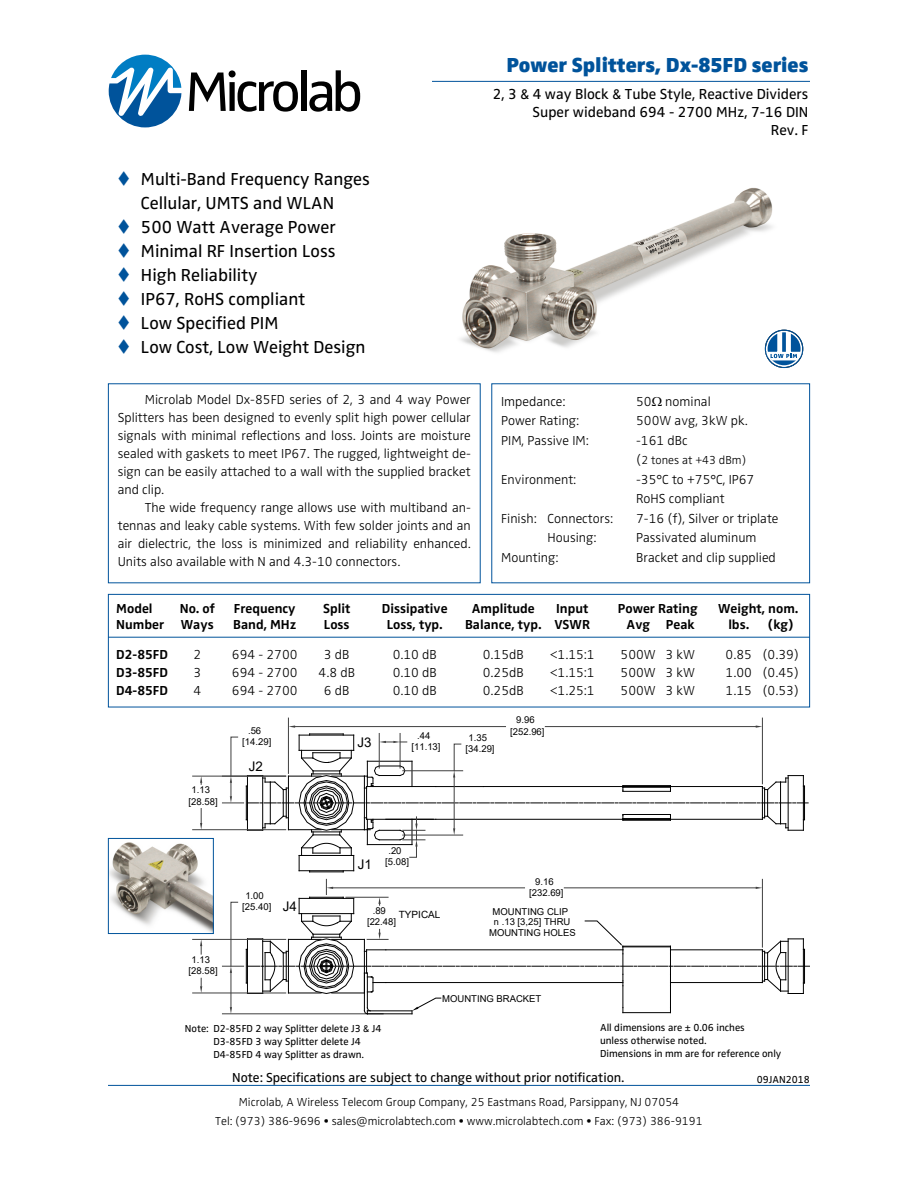
<style>
.page{position:relative;width:918px;height:1188px;background:#fff}
.page>*{position:absolute;margin:0;border:0;box-sizing:border-box;transform-origin:0 0}
.t1{font:900 21px "Zwo Pro";color:#00539b}
.t2{font:18px/24px "Zwo Pro";color:#000}
.t3{font:15px/18px "Zwo Pro";color:#000;text-align:right}
.t4{font:300 13.5px/18px "Zwo Pro";color:#000;text-align:justify}
.t5{font:700 13.5px "Zwo Pro";color:#000}
.t6{font:13.5px "Zwo Pro";color:#000}
.t7{font:13.35px "Arial";color:#000}
.t8{font:300 12px/18.9px "Zwo Pro";color:#000;text-align:center}
.t9{font:10.5px/12.6px "Zwo Pro";color:#000}
.t10{font:9.9px "Arial";color:#000}
.t11{font:9.45px/11.4px "Arial";color:#000;text-align:center}
.s1{color:#00539b}
.s2{font-size:13.5px}
.s3{font-size:9.15px}
</style>
<div class="page">
<img style="left:460px;top:187px;width:351px;height:215px">
<svg style="left:189px;top:70px;width:109px;height:42px"></svg>
<div style="left:301px;top:70px;width:5px;height:41px;background:#000"></div>
<svg style="left:309px;top:70px;width:51px;height:42px"></svg>
<svg style="left:109px;top:55px;width:72px;height:72px"></svg>
<hr style="left:108px;top:1085px;width:702px;height:1px;background:#00539b">
<hr style="left:310px;top:872px;width:33px;height:1px;background:#000">
<hr style="left:762px;top:718px;width:1px;height:66px;background:#3f3f3f">
<hr style="left:288px;top:718px;width:1px;height:55px;background:#3f3f3f">
<hr style="left:545px;top:726px;width:211px;height:1px;background:#3f3f3f">
<hr style="left:295px;top:726px;width:211px;height:1px;background:#3f3f3f">
<svg style="left:756px;top:725px;width:6px;height:3px"></svg>
<svg style="left:288px;top:725px;width:7px;height:3px"></svg>
<hr style="left:193px;top:776px;width:93px;height:1px;background:#3f3f3f">
<hr style="left:193px;top:829px;width:93px;height:1px;background:#3f3f3f">
<svg style="left:200px;top:776px;width:2px;height:8px"></svg>
<svg style="left:200px;top:809px;width:2px;height:21px"></svg>
<hr style="left:193px;top:939px;width:93px;height:1px;background:#3f3f3f">
<hr style="left:193px;top:993px;width:93px;height:1px;background:#3f3f3f">
<svg style="left:200px;top:939px;width:2px;height:15px"></svg>
<svg style="left:200px;top:978px;width:2px;height:15px"></svg>
<hr style="left:400px;top:733px;width:1px;height:35px;background:#3f3f3f">
<hr style="left:379px;top:733px;width:1px;height:35px;background:#3f3f3f">
<svg style="left:222px;top:734px;width:586px;height:138px"></svg>
<svg style="left:220px;top:879px;width:590px;height:136px"></svg>
<div style="left:108px;top:384px;width:372px;height:199px;background:#fff"></div>
<div style="left:108px;top:594px;width:702px;height:113px;border:1px solid #00539b"></div>
<div style="left:492px;top:384px;width:318px;height:199px;background:#fff"></div>
<img style="left:110px;top:842px;width:102px;height:90px">
<div style="left:108px;top:838px;width:106px;height:96px;border:1px solid #00539b"></div>
<hr style="left:108px;top:637px;width:702px;height:1px;background:#00539b">
<hr style="left:432px;top:81px;width:378px;height:1px;background:#00539b">
<svg style="left:765px;top:330px;width:38px;height:38px"></svg>
<svg style="left:768px;top:332px;width:33px;height:33px"></svg>
<div style="left:765px;top:330px;width:38px;height:38px;border:1px solid #00539b;border-radius:50%"></div>
<svg style="left:765px;top:331px;width:39px;height:29px"></svg>
<h2 class="t2" style="left:141px;top:167px;width:230px;text-indent:-24px"><span class="s1">▼</span> Multi-Band Frequency Ranges<br>Cellular, UMTS and WLAN</h2>
<h2 class="t2" style="left:117px;top:215px;width:220px"><span class="s1">▼</span> 500 Watt Average Power</h2>
<h2 class="t2" style="left:117px;top:239px;width:220px"><span class="s1">▼</span> Minimal RF Insertion Loss</h2>
<h2 class="t2" style="left:117px;top:263px;width:142px"><span class="s1">▼</span> High Reliability</h2>
<h2 class="t2" style="left:117px;top:287px;width:190px"><span class="s1">▼</span> IP67, RoHS compliant</h2>
<h2 class="t2" style="left:117px;top:311px;width:163px"><span class="s1">▼</span> Low Specified PIM</h2>
<h2 class="t2" style="left:117px;top:335px;width:250px"><span class="s1">▼</span> Low Cost, Low Weight Design</h2>
<h1 class="t1" style="left:506px;top:52px;width:304px">Power Splitters, Dx-85FD series</h1>
<p class="t3" style="left:493px;top:85px;width:317px">2, 3 &amp; 4 way Block &amp; Tube Style, Reactive Dividers<br>Super wideband 694 - 2700 MHz, 7-16 DIN<br>Rev. F</p>
<p class="t4" style="left:118px;top:391px;width:355px;text-indent:27px">Microlab Model Dx-85FD series of 2, 3 and 4 way Power Splitters has been designed to evenly split high power cellular signals with minimal reflections and loss. Joints are moisture sealed with gaskets to meet IP67. The rugged, lightweight de&shy;sign can be easily attached to a wall with the supplied bracket and clip.</p>
<p class="t4" style="left:118px;top:498px;width:355px;text-indent:27px">The wide frequency range allows use with multiband an&shy;tennas and leaky cable systems. With few solder joints and an air dielectric, the loss is minimized and reliability enhanced.<br>Units also available with N and 4.3-10 connectors.</p>
<p class="t5" style="left:116px;top:601px;width:38px">Model</p>
<p class="t5" style="left:180px;top:601px;width:36px">No. of</p>
<p class="t5" style="left:234px;top:601px;width:63px">Frequency</p>
<p class="t5" style="left:323px;top:601px;width:29px">Split</p>
<p class="t5" style="left:382px;top:601px;width:67px">Dissipative</p>
<p class="t5" style="left:472px;top:601px;width:65px">Amplitude</p>
<p class="t5" style="left:556px;top:601px;width:34px">Input</p>
<p class="t5" style="left:618px;top:601px;width:81px">Power Rating</p>
<p class="t5" style="left:718px;top:601px;width:82px">Weight, nom.</p>
<p class="t5" style="left:116px;top:617px;width:99px">Number Ways</p>
<p class="t5" style="left:233px;top:617px;width:65px">Band, MHz</p>
<p class="t5" style="left:324px;top:617px;width:27px">Loss</p>
<p class="t5" style="left:387px;top:617px;width:57px">Loss, typ.</p>
<p class="t5" style="left:465px;top:617px;width:127px">Balance, typ. VSWR</p>
<p class="t5" style="left:626px;top:617px;width:70px">Avg Peak</p>
<p class="t5" style="left:728px;top:617px;width:22px">lbs.</p>
<p class="t5" style="left:768px;top:617px;width:28px">(kg)</p>
<p class="t5" style="left:116px;top:647px;width:53px">D2-85FD</p>
<p class="t4" style="left:193px;top:646px;width:9px">2</p>
<p class="t4" style="left:232px;top:646px;width:67px">694 - 2700</p>
<p class="t4" style="left:324px;top:646px;width:27px">3 dB</p>
<p class="t4" style="left:393px;top:646px;width:46px">0.10 dB</p>
<p class="t4" style="left:483px;top:646px;width:42px">0.15dB</p>
<p class="t4" style="left:550px;top:646px;width:46px">&lt;1.15:1</p>
<p class="t4" style="left:621px;top:646px;width:76px">500W 3 kW</p>
<p class="t4" style="left:726px;top:646px;width:75px">0.85 (0.39)</p>
<p class="t5" style="left:116px;top:665px;width:53px">D3-85FD</p>
<p class="t4" style="left:193px;top:664px;width:9px">3</p>
<p class="t4" style="left:232px;top:664px;width:67px">694 - 2700</p>
<p class="t4" style="left:319px;top:664px;width:38px">4.8 dB</p>
<p class="t4" style="left:393px;top:664px;width:46px">0.10 dB</p>
<p class="t4" style="left:483px;top:664px;width:42px">0.25dB</p>
<p class="t4" style="left:550px;top:664px;width:46px">&lt;1.15:1</p>
<p class="t4" style="left:621px;top:664px;width:76px">500W 3 kW</p>
<p class="t4" style="left:726px;top:664px;width:75px">1.00 (0.45)</p>
<p class="t5" style="left:116px;top:683px;width:53px">D4-85FD</p>
<p class="t4" style="left:193px;top:682px;width:9px">4</p>
<p class="t4" style="left:232px;top:682px;width:67px">694 - 2700</p>
<p class="t4" style="left:324px;top:682px;width:27px">6 dB</p>
<p class="t4" style="left:393px;top:682px;width:46px">0.10 dB</p>
<p class="t4" style="left:483px;top:682px;width:42px">0.25dB</p>
<p class="t4" style="left:550px;top:682px;width:46px">&lt;1.25:1</p>
<p class="t4" style="left:621px;top:682px;width:76px">500W 3 kW</p>
<p class="t4" style="left:726px;top:682px;width:75px">1.15 (0.53)</p>
<p class="t4" style="left:501px;top:393px;width:66px">Impedance:</p>
<p class="t4" style="left:636px;top:393px;width:76px">50 nominal</p>
<p class="t4" style="left:501px;top:412px;width:80px">Power Rating:</p>
<p class="t4" style="left:636px;top:412px;width:113px">500W avg, 3kW pk.</p>
<p class="t4" style="left:501px;top:432px;width:89px">PIM, Passive IM:</p>
<p class="t4" style="left:636px;top:432px;width:53px">-161 dBc</p>
<p class="t8" style="left:636px;top:451px;width:112px"><span class="s2">(</span>2 tones at +43 dBm)</p>
<p class="t4" style="left:501px;top:471px;width:77px">Environment:</p>
<p class="t4" style="left:636px;top:470px;width:120px;line-height:19.5px">-35°C to +75°C, IP67<br>RoHS compliant</p>
<p class="t4" style="left:501px;top:510px;width:113px">Finish: Connectors:</p>
<p class="t4" style="left:636px;top:510px;width:144px">7-16 (f), Silver or triplate</p>
<p class="t4" style="left:548px;top:529px;width:50px">Housing:</p>
<p class="t4" style="left:636px;top:529px;width:122px">Passivated aluminum</p>
<p class="t4" style="left:501px;top:549px;width:59px">Mounting:</p>
<p class="t4" style="left:636px;top:549px;width:141px">Bracket and clip supplied</p>
<p class="t11" style="left:516px;top:714px;width:20px">9.96</p>
<p class="t11" style="left:248px;top:725px;width:15px">.56</p>
<p class="t11" style="left:510px;top:726px;width:36px">[252.96]</p>
<p class="t11" style="left:242px;top:736px;width:31px">[14.29]</p>
<p class="t11" style="left:411px;top:730px;width:31px">.44 [11.13]</p>
<p class="t11" style="left:466px;top:732px;width:31px">1.35 [34.29]</p>
<p class="t7" style="left:357px;top:734px;width:16px">J3</p>
<p class="t11" style="left:189px;top:784px;width:31px">1.13 [28.58]</p>
<p class="t7" style="left:249px;top:757px;width:16px">J2</p>
<p class="t11" style="left:189px;top:954px;width:31px">1.13 [28.58]</p>
<p class="t11" style="left:242px;top:890px;width:31px">1.00 [25.40]</p>
<p class="t7" style="left:283px;top:897px;width:16px">J4</p>
<p class="t7" style="left:358px;top:855px;width:16px">J1</p>
<p class="t11" style="left:385px;top:845px;width:25px">.20 [5.08]</p>
<p class="t11" style="left:367px;top:905px;width:31px">.89 [22.48]</p>
<p class="t10" style="left:399px;top:908px;width:43px">TYPICAL</p>
<p class="t11" style="left:529px;top:876px;width:36px">9.16 [232.69]</p>
<p class="t11" style="left:489px;top:906px;width:88px;line-height:10.5px">MOUNTING CLIP<br><span class="s3">n</span> .13 [3,25] THRU<br>MOUNTING HOLES</p>
<p class="t11" style="left:442px;top:993px;width:101px">MOUNTING BRACKET</p>
<p class="t9" style="left:213px;top:1023px;width:170px;text-indent:-28px">Note: D2-85FD 2 way Splitter delete J3 &amp; J4<br>D3-85FD 3 way Splitter delete J4<br>D4-85FD 4 way Splitter as drawn.</p>
<p class="t9" style="left:600px;top:1022px;width:183px">All dimensions are ± 0.06 inches<br>unless otherwise noted.<br>Dimensions in mm are for reference only</p>
<p class="t6" style="left:232px;top:1069px;width:394px">Note: Specifications are subject to change without prior notification.</p>
<p class="t9" style="left:757px;top:1073px;width:55px">09JAN2018</p>
<p class="t8" style="left:215px;top:1093px;width:489px">Microlab, A Wireless Telecom Group Company, 25 Eastmans Road, Parsippany, NJ 07054<br>Tel: (973) 386-9696 • sales@microlabtech.com • www.microlabtech.com • Fax: (973) 386-9191</p>
</div>
